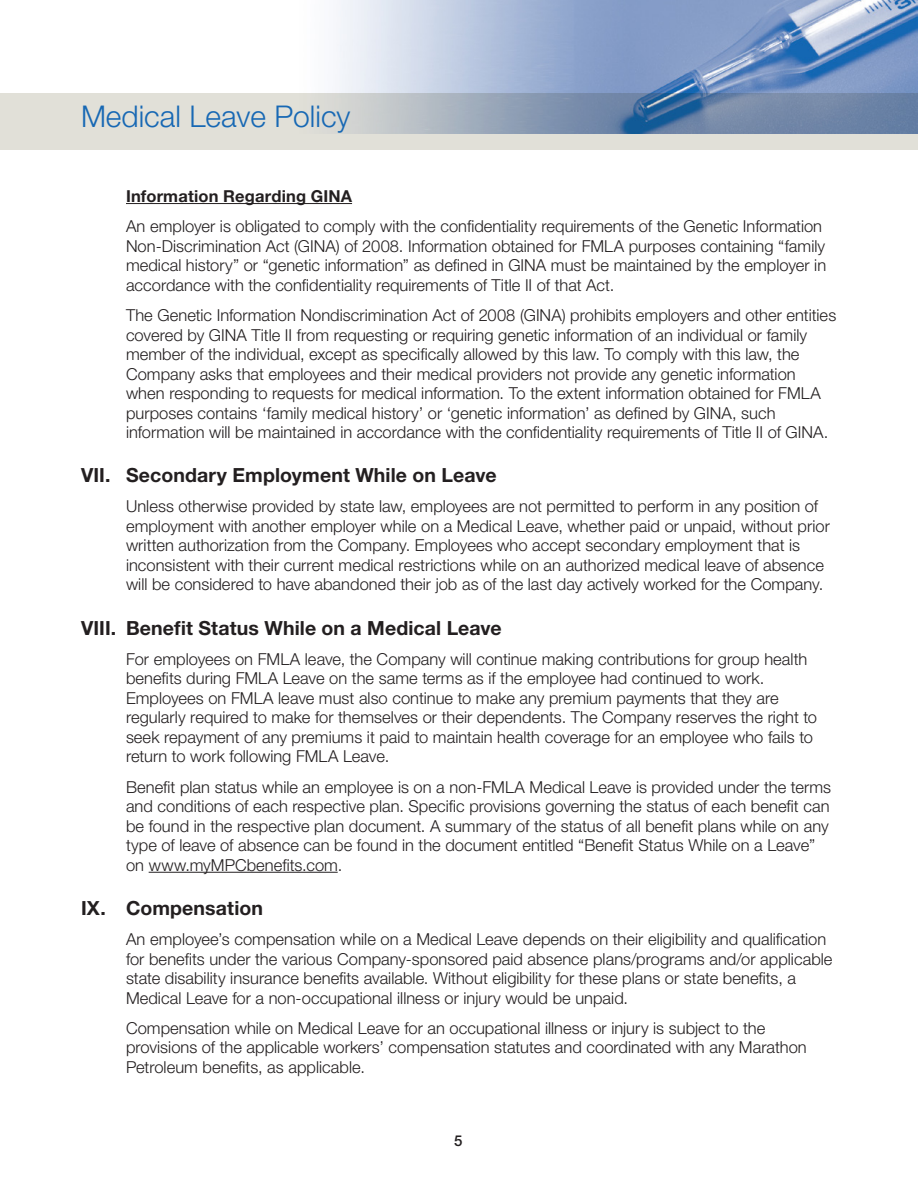
<style>
.page{position:relative;width:918px;height:1188px;background:#fff}
.page>*{position:absolute;margin:0;border:0;box-sizing:border-box;transform-origin:0 0}
.t1{font:300 30px "Helvetica Neue";color:#1768b4}
.HD_1{font:700 19.5px "Helvetica Neue";letter-spacing:.005em;color:#231f20}
.HD_1_Body{font:300 16.5px/19.5px "Helvetica Neue";color:#231f20}
.HD_1_Body-2{font:700 16.5px "Helvetica Neue";letter-spacing:.01em;color:#231f20}
.t2{font:500 15px "Helvetica Neue";color:#231f20}
</style>
<div class="page">
<div style="left:0;top:93px;width:918px;height:57px;background:#e1e0d8"></div>
<img style="left:335px;top:0;width:583px;height:133px">
<hr style="left:126px;top:203px;width:226px;height:1px;background:#231f20">
<hr style="left:149px;top:872px;width:189px;height:1px;background:#231f20">
<h1 class="t1" style="left:81px;top:98px;width:271px">Medical Leave Policy</h1>
<p class="HD_1_Body-2" style="left:126px;top:186px;width:228px">Information Regarding GINA</p>
<p class="HD_1_Body" style="left:126px;top:216px;width:702px">An employer is obligated to comply with the confidentiality requirements of the Genetic Information Non-Discrimination Act (GINA) of 2008. Information obtained for FMLA purposes containing “family medical history” or “genetic information” as defined in GINA must be maintained by the employer in accordance with the confidentiality requirements of Title II of that Act.</p>
<p class="HD_1_Body" style="left:126px;top:305px;width:712px">The Genetic Information Nondiscrimination Act of 2008 (GINA) prohibits employers and other entities covered by GINA Title II from requesting or requiring genetic information of an individual or family member of the individual, except as specifically allowed by this law. To comply with this law, the Company asks that employees and their medical providers not provide any genetic information when responding to requests for medical information. To the extent information obtained for FMLA purposes contains ‘family medical history’ or ‘genetic information’ as defined by GINA, such information will be maintained in accordance with the confidentiality requirements of Title II of GINA.</p>
<p class="HD_1" style="left:81px;top:463px;width:417px">VII. Secondary Employment While on Leave</p>
<p class="HD_1_Body" style="left:126px;top:496px;width:705px">Unless otherwise provided by state law, employees are not permitted to perform in any position of employment with another employer while on a Medical Leave, whether paid or unpaid, without prior written authorization from the Company. Employees who accept secondary employment that is inconsistent with their current medical restrictions while on an authorized medical leave of absence will be considered to have abandoned their job as of the last day actively worked for the Company.</p>
<p class="HD_1" style="left:81px;top:615px;width:422px">VIII. Benefit Status While on a Medical Leave</p>
<p class="HD_1_Body" style="left:126px;top:649px;width:693px">For employees on FMLA leave, the Company will continue making contributions for group health benefits during FMLA Leave on the same terms as if the employee had continued to work.<br>Employees on FMLA leave must also continue to make any premium payments that they are regularly required to make for themselves or their dependents. The Company reserves the right to seek repayment of any premiums it paid to maintain health coverage for an employee who fails to return to work following FMLA Leave.</p>
<p class="HD_1_Body" style="left:126px;top:777px;width:707px">Benefit plan status while an employee is on a non-FMLA Medical Leave is provided under the terms and conditions of each respective plan. Specific provisions governing the status of each benefit can be found in the respective plan document. A summary of the status of all benefit plans while on any type of leave of absence can be found in the document entitled “Benefit Status While on a Leave” on www.myMPCbenefits.com.</p>
<p class="HD_1" style="left:81px;top:896px;width:184px">IX. Compensation</p>
<p class="HD_1_Body" style="left:126px;top:929px;width:708px">An employee’s compensation while on a Medical Leave depends on their eligibility and qualification for benefits under the various Company-sponsored paid absence plans/programs and/or applicable state disability insurance benefits available. Without eligibility for these plans or state benefits, a Medical Leave for a non-occupational illness or injury would be unpaid.</p>
<p class="HD_1_Body" style="left:126px;top:1018px;width:682px">Compensation while on Medical Leave for an occupational illness or injury is subject to the provisions of the applicable workers’ compensation statutes and coordinated with any Marathon<br>Petroleum benefits, as applicable.</p>
<p class="t2" style="left:454px;top:1131px;width:10px">5</p>
</div>
